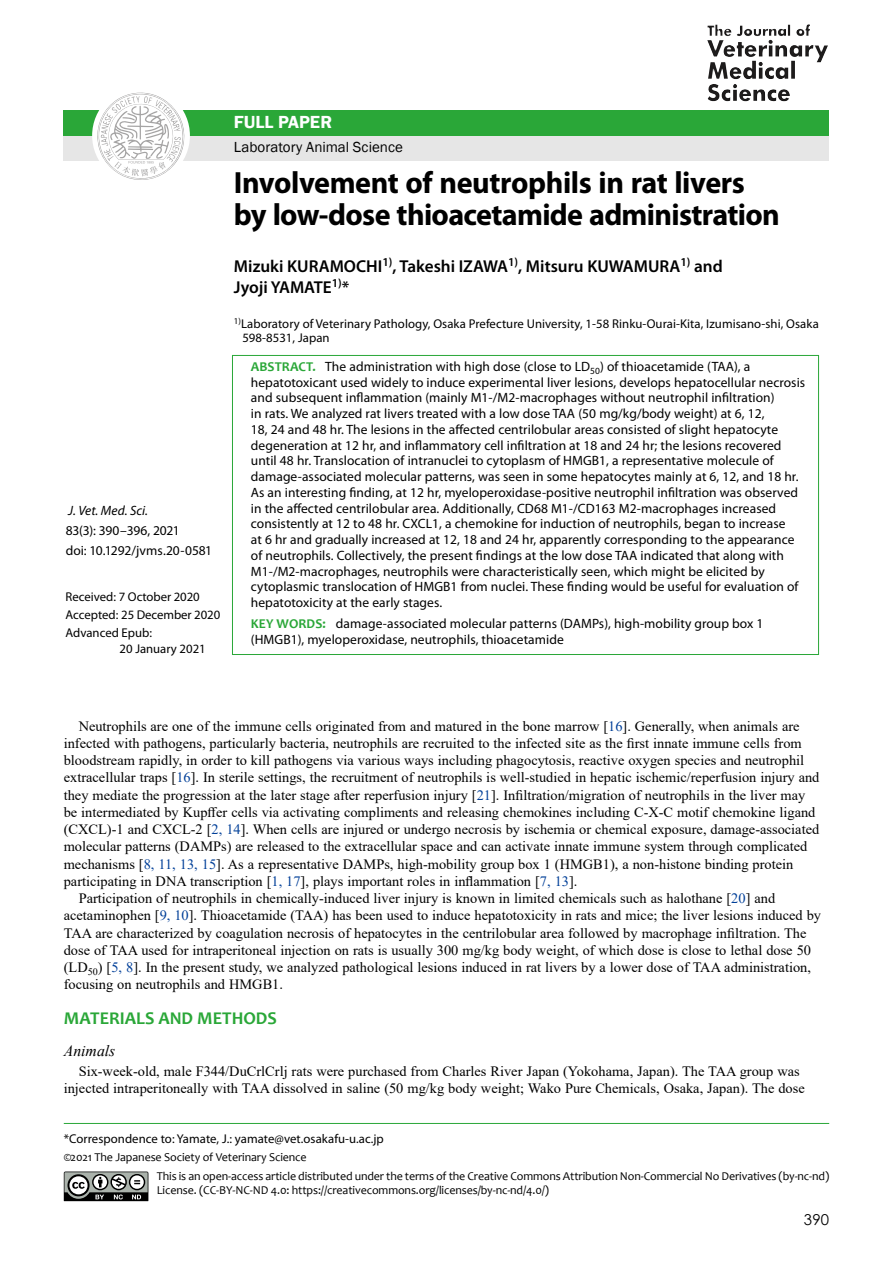
<style>
.page{position:relative;width:893px;height:1263px;background:#fff}
.page>*{position:absolute;margin:0;border:0;box-sizing:border-box;transform-origin:0 0}
.t1{font:700 30.75px/32.2px "Myriad Pro";letter-spacing:-.02em;color:#000}
.t2{font:700 18px "Candara";color:#2aa738}
.t3{font:600 18px "Franklin Gothic";color:#fff}
.t4{font:600 17.25px/21px "Myriad Pro";color:#000}
.t5{font:italic 15.75px "Times New Roman";color:#000}
.t6{font:15px "Franklin Gothic";color:#000}
.t7{font:15px "Century Gothic";color:#000}
.t8{font:14.25px/17.2px "Times New Roman";color:#000}
.t9{font:13.5px/15.8px "Myriad Pro";letter-spacing:.005em;color:#000}
.t10{font:italic 13.5px "Myriad Pro";color:#000}
.t11{font:12.75px/17.9px "Myriad Pro";letter-spacing:.005em;color:#000}
.t12{font:12px/20px "Candara";letter-spacing:-.01em;color:#000}
.s1{font-family:"Candara";font-weight:700;color:#2aa738}
.s2{color:#003f98}
</style>
<div class="page">
<hr style="left:64px;top:1123px;width:765px;height:1px;background:#2aa738">
<div style="left:64px;top:136px;width:765px;height:25px;background:#e6e6e6"></div>
<div style="left:64px;top:111px;width:765px;height:25px;background:#2aa738"></div>
<div style="left:92px;top:87px;width:98px;height:97px;background:#fff;border-radius:50%"></div>
<svg style="left:94px;top:92px;width:93px;height:88px"></svg>
<img style="left:707px;top:24px;width:106px;height:33px">
<div style="left:232px;top:355px;width:587px;height:300px;border:1px solid #2aa738"></div>
<svg style="left:64px;top:1171px;width:84px;height:30px"></svg>
<p class="t10" style="left:68px;top:503px;width:81px">J. Vet. Med. Sci.</p>
<p class="t9" style="left:66px;top:521px;width:148px;line-height:20px">83(3): 390–396, 2021<br>doi: 10.1292/jvms.20-0581</p>
<p class="t11" style="left:66px;top:588px;width:156px">Received: 7 October 2020<br>Accepted: 25 December 2020<br>Advanced Epub:</p>
<p class="t11" style="left:120px;top:639px;width:88px">20 January 2021</p>
<p class="t3" style="left:234px;top:111px;width:100px">FULL PAPER</p>
<p class="t6" style="left:234px;top:138px;width:171px">Laboratory Animal Science</p>
<h1 class="t1" style="left:234px;top:165px;width:547px">Involvement of neutrophils in rat livers by low-dose thioacetamide administration</h1>
<p class="t4" style="left:234px;top:255px;width:490px">Mizuki KURAMOCHI<sup>1)</sup>, Takeshi IZAWA<sup>1)</sup>, Mitsuru KUWAMURA<sup>1)</sup> and<br>Jyoji YAMATE<sup>1)</sup>*</p>
<p class="t11" style="left:242px;top:316px;width:578px;line-height:14.2px;text-indent:-9px"><sup>1)</sup>Laboratory of Veterinary Pathology, Osaka Prefecture University, 1-58 Rinku-Ourai-Kita, Izumisano-shi, Osaka<br>598-8531, Japan</p>
<p class="t9" style="left:251px;top:358px;width:556px"><span class="s1">ABSTRACT.</span> The administration with high dose (close to LD<sub>50</sub>) of thioacetamide (TAA), a hepatotoxicant used widely to induce experimental liver lesions, develops hepatocellular necrosis and subsequent inflammation (mainly M1-/M2-macrophages without neutrophil infiltration)<br>in rats. We analyzed rat livers treated with a low dose TAA (50 mg/kg/body weight) at 6, 12,<br>18, 24 and 48 hr. The lesions in the affected centrilobular areas consisted of slight hepatocyte degeneration at 12 hr, and inflammatory cell infiltration at 18 and 24 hr; the lesions recovered until 48 hr. Translocation of intranuclei to cytoplasm of HMGB1, a representative molecule of damage-associated molecular patterns, was seen in some hepatocytes mainly at 6, 12, and 18 hr.<br>As an interesting finding, at 12 hr, myeloperoxidase-positive neutrophil infiltration was observed in the affected centrilobular area. Additionally, CD68 M1-/CD163 M2-macrophages increased consistently at 12 to 48 hr. CXCL1, a chemokine for induction of neutrophils, began to increase<br>at 6 hr and gradually increased at 12, 18 and 24 hr, apparently corresponding to the appearance of neutrophils. Collectively, the present findings at the low dose TAA indicated that along with M1-/M2-macrophages, neutrophils were characteristically seen, which might be elicited by cytoplasmic translocation of HMGB1 from nuclei. These finding would be useful for evaluation of hepatotoxicity at the early stages.</p>
<p class="t9" style="left:251px;top:615px;width:514px;line-height:16.5px"><span class="s1">KEY WORDS:</span> damage-associated molecular patterns (DAMPs), high-mobility group box 1 (HMGB1), myeloperoxidase, neutrophils, thioacetamide</p>
<p class="t8" style="left:79px;top:717px;width:722px">Neutrophils are one of the immune cells originated from and matured in the bone marrow [<span class="s2">16</span>]. Generally, when animals are</p>
<p class="t8" style="left:64px;top:734px;width:739px">infected with pathogens, particularly bacteria, neutrophils are recruited to the infected site as the first innate immune cells from</p>
<p class="t8" style="left:64px;top:751px;width:742px">bloodstream rapidly, in order to kill pathogens via various ways including phagocytosis, reactive oxygen species and neutrophil</p>
<p class="t8" style="left:64px;top:768px;width:757px">extracellular traps [<span class="s2">16</span>]. In sterile settings, the recruitment of neutrophils is well-studied in hepatic ischemic/reperfusion injury and</p>
<p class="t8" style="left:64px;top:786px;width:743px">they mediate the progression at the later stage after reperfusion injury [<span class="s2">21</span>]. Infiltration/migration of neutrophils in the liver may</p>
<p class="t8" style="left:64px;top:803px;width:753px">be intermediated by Kupffer cells via activating compliments and releasing chemokines including C-X-C motif chemokine ligand</p>
<p class="t8" style="left:64px;top:820px;width:757px">(CXCL)-1 and CXCL-2 [<span class="s2">2, 14</span>]. When cells are injured or undergo necrosis by ischemia or chemical exposure, damage-associated</p>
<p class="t8" style="left:64px;top:837px;width:745px">molecular patterns (DAMPs) are released to the extracellular space and can activate innate immune system through complicated</p>
<p class="t8" style="left:64px;top:855px;width:731px">mechanisms [<span class="s2">8, 11, 13, 15</span>]. As a representative DAMPs, high-mobility group box 1 (HMGB1), a non-histone binding protein</p>
<p class="t8" style="left:64px;top:872px;width:515px">participating in DNA transcription [<span class="s2">1, 17</span>], plays important roles in inflammation [<span class="s2">7, 13</span>].</p>
<p class="t8" style="left:79px;top:889px;width:698px">Participation of neutrophils in chemically-induced liver injury is known in limited chemicals such as halothane [<span class="s2">20</span>] and</p>
<p class="t8" style="left:64px;top:906px;width:759px">acetaminophen [<span class="s2">9, 10</span>]. Thioacetamide (TAA) has been used to induce hepatotoxicity in rats and mice; the liver lesions induced by</p>
<p class="t8" style="left:64px;top:924px;width:744px">TAA are characterized by coagulation necrosis of hepatocytes in the centrilobular area followed by macrophage infiltration. The</p>
<p class="t8" style="left:64px;top:941px;width:749px">dose of TAA used for intraperitoneal injection on rats is usually 300 mg/kg body weight, of which dose is close to lethal dose 50</p>
<p class="t8" style="left:64px;top:958px;width:749px">(LD<sub>50</sub>) [<span class="s2">5, 8</span>]. In the present study, we analyzed pathological lesions induced in rat livers by a lower dose of TAA administration,</p>
<p class="t8" style="left:64px;top:975px;width:221px">focusing on neutrophils and HMGB1.</p>
<p class="t2" style="left:64px;top:1007px;width:215px">MATERIALS AND METHODS</p>
<p class="t5" style="left:64px;top:1040px;width:53px">Animals</p>
<p class="t8" style="left:64px;top:1062px;width:742px;text-indent:15px">Six-week-old, male F344/DuCrlCrlj rats were purchased from Charles River Japan (Yokohama, Japan). The TAA group was injected intraperitoneally with TAA dissolved in saline (50 mg/kg body weight; Wako Pure Chemicals, Osaka, Japan). The dose</p>
<p class="t11" style="left:64px;top:1129px;width:322px">*Correspondence to: Yamate, J.: yamate@vet.osakafu-u.ac.jp</p>
<p class="t12" style="left:157px;top:1146px;width:674px;text-indent:-93px">©2021 The Japanese Society of Veterinary Science<br>This is an open-access article distributed under the terms of the Creative Commons Attribution Non-Commercial No Derivatives (by-nc-nd)</p>
<p class="t12" style="left:157px;top:1180px;width:394px">License. (CC-BY-NC-ND 4.0: https://creativecommons.org/licenses/by-nc-nd/4.0/)</p>
<p class="t7" style="left:804px;top:1209px;width:27px">390</p>
</div>
